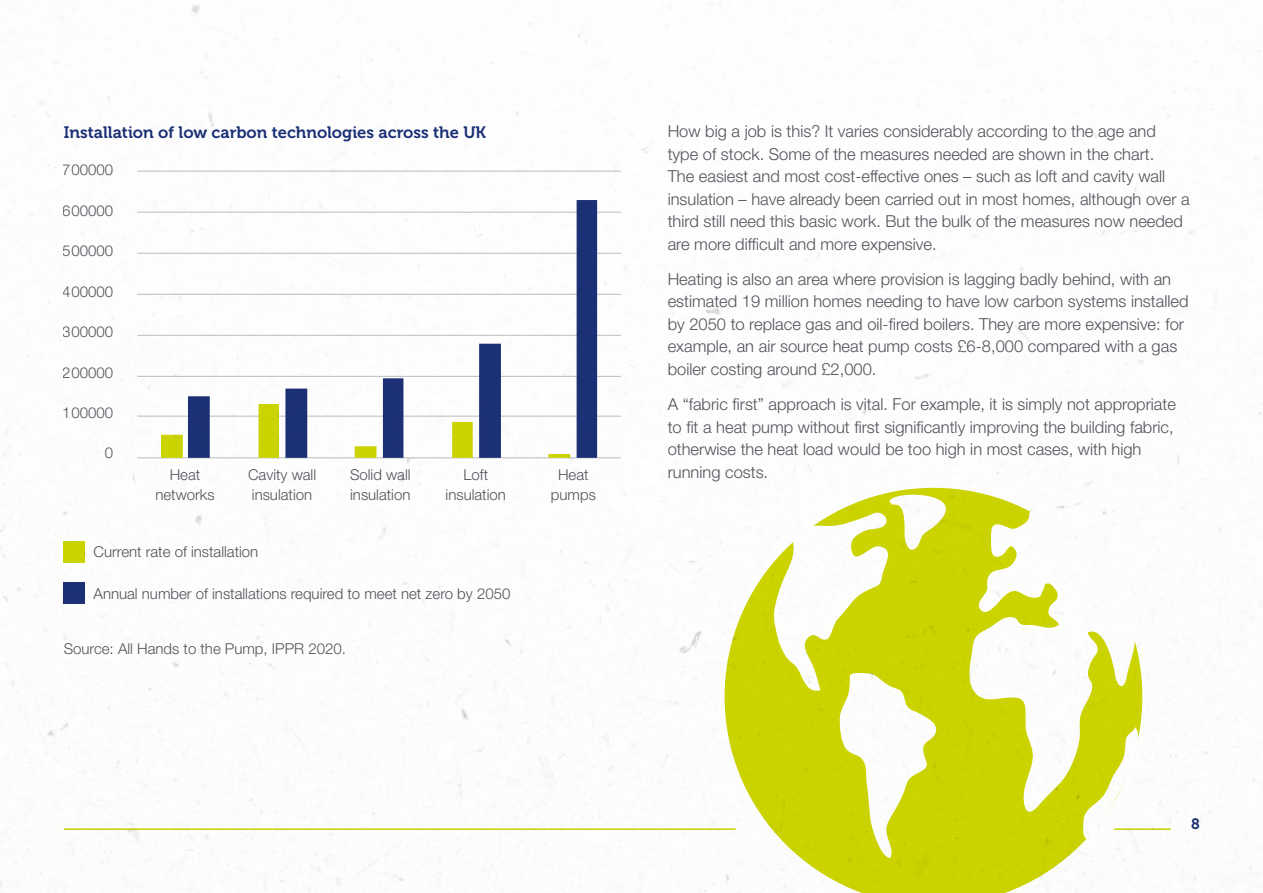
<style>
.page{position:relative;width:1263px;height:893px;background:#fff}
.page>*{position:absolute;margin:0;border:0;box-sizing:border-box;transform-origin:0 0}
.t1{font:300 16.5px/22.5px "Helvetica Neue LT Std";color:#50535a}
.t2{font:16.5px "Museo 700";color:#1d3176}
.t3{font:300 15px/19.5px "Helvetica Neue LT Std";color:#50535a;text-align:center}
.t4{font:15px "Museo 700";color:#1d3176}
</style>
<div class="page">
<img style="left:0;top:0;width:1263px;height:893px">
<hr style="left:64px;top:828px;width:672px;height:2px;background:#cdd500">
<hr style="left:137px;top:171px;width:484px;height:1px;background:#c4c5ca">
<hr style="left:137px;top:212px;width:484px;height:1px;background:#c4c5ca">
<hr style="left:137px;top:253px;width:484px;height:1px;background:#c4c5ca">
<hr style="left:137px;top:294px;width:484px;height:1px;background:#c4c5ca">
<hr style="left:137px;top:335px;width:484px;height:1px;background:#c4c5ca">
<hr style="left:137px;top:376px;width:484px;height:1px;background:#c4c5ca">
<hr style="left:137px;top:416px;width:484px;height:1px;background:#c4c5ca">
<hr style="left:137px;top:457px;width:484px;height:1px;background:#c4c5ca">
<svg style="left:161px;top:404px;width:27px;height:54px"></svg>
<svg style="left:188px;top:200px;width:409px;height:258px"></svg>
<div style="left:64px;top:541px;width:21px;height:22px;background:#cdd500"></div>
<div style="left:64px;top:583px;width:21px;height:21px;background:#1d3176"></div>
<svg style="left:725px;top:488px;width:417px;height:405px;fill:#ccd502"></svg>
<svg style="left:773px;top:489px;width:203px;height:370px"></svg>
<svg style="left:964px;top:510px;width:174px;height:305px"></svg>
<svg style="left:1082px;top:727px;width:60px;height:118px"></svg>
<hr style="left:1114px;top:828px;width:57px;height:2px;background:#cdd500">
<p class="t2" style="left:64px;top:123px;width:424px">Installation of low carbon technologies across the UK</p>
<p class="t3" style="left:63px;top:160px;width:52px">700000</p>
<p class="t3" style="left:63px;top:200px;width:52px">600000</p>
<p class="t3" style="left:63px;top:241px;width:52px">500000</p>
<p class="t3" style="left:63px;top:281px;width:52px">400000</p>
<p class="t3" style="left:63px;top:322px;width:52px">300000</p>
<p class="t3" style="left:63px;top:362px;width:52px">200000</p>
<p class="t3" style="left:63px;top:403px;width:52px">100000</p>
<p class="t3" style="left:105px;top:443px;width:10px">0</p>
<p class="t3" style="left:155px;top:465px;width:61px">Heat networks</p>
<p class="t3" style="left:248px;top:465px;width:70px;text-align:left">Cavity wall insulation</p>
<p class="t3" style="left:350px;top:465px;width:62px;text-align:left">Solid wall insulation</p>
<p class="t3" style="left:446px;top:465px;width:62px">Loft insulation</p>
<p class="t3" style="left:551px;top:465px;width:46px">Heat pumps</p>
<p class="t3" style="left:94px;top:542px;width:166px">Current rate of installation</p>
<p class="t3" style="left:94px;top:583px;width:418px">Annual number of installations required to meet net zero by 2050</p>
<p class="t3" style="left:64px;top:638px;width:284px">Source: All Hands to the Pump, IPPR 2020.</p>
<p class="t1" style="left:668px;top:120px;width:524px">How big a job is this? It varies considerably according to the age and type of stock. Some of the measures needed are shown in the chart.<br>The easiest and most cost-effective ones – such as loft and cavity wall insulation – have already been carried out in most homes, although over a third still need this basic work. But the bulk of the measures now needed are more difficult and more expensive.</p>
<p class="t1" style="left:668px;top:267px;width:522px">Heating is also an area where provision is lagging badly behind, with an estimated 19 million homes needing to have low carbon systems installed by 2050 to replace gas and oil-fired boilers. They are more expensive: for example, an air source heat pump costs £6-8,000 compared with a gas boiler costing around £2,000.</p>
<p class="t1" style="left:668px;top:393px;width:510px">A “fabric first” approach is vital. For example, it is simply not appropriate to fit a heat pump without first significantly improving the building fabric, otherwise the heat load would be too high in most cases, with high running costs.</p>
<p class="t4" style="left:1191px;top:816px;width:10px">8</p>
</div>
